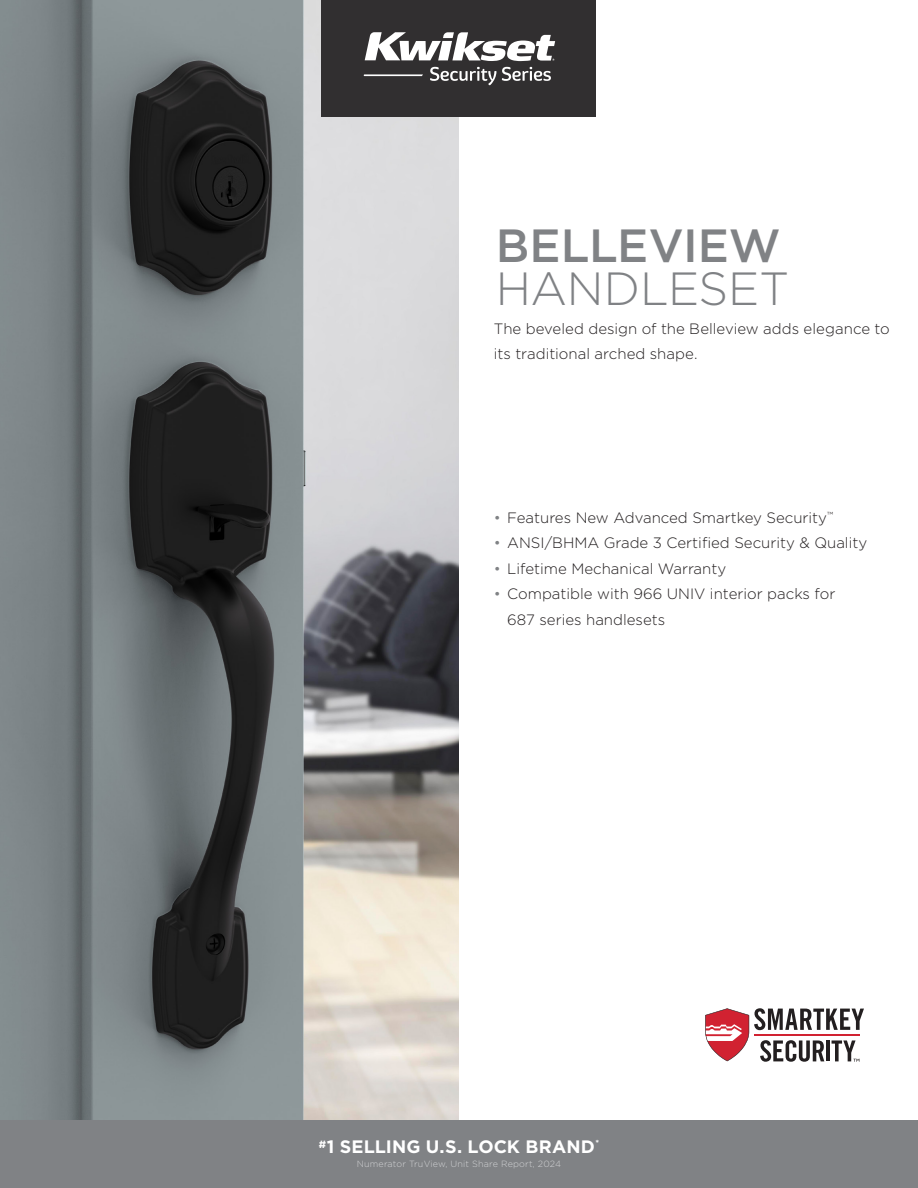
<style>
.page{position:relative;width:918px;height:1188px;background:#fff}
.page>*{position:absolute;margin:0;border:0;box-sizing:border-box;transform-origin:0 0}
.t1{font:500 46.5px/42.8px "Gotham";color:#808285}
.t2{font:700 18px "Gotham";letter-spacing:.005em;color:#fff}
.t3{font:300 15px/24.8px "Gotham";color:#231f20}
.t4{font:300 9px "Gotham";letter-spacing:.02em;color:#d1d2d4}
.s1{font-weight:300}
.s2{color:#808285}
</style>
<div class="page">
<img style="left:0;top:0;width:459px;height:1120px">
<svg style="left:705px;top:1008px;width:159px;height:54px"></svg>
<div style="left:0;top:1120px;width:918px;height:68px;background:#808285"></div>
<div style="left:322px;top:0;width:274px;height:116px;background:#312f30"></div>
<svg style="left:365px;top:32px;width:190px;height:29px"></svg>
<svg style="left:430px;top:67px;width:121px;height:18px"></svg>
<svg style="left:364px;top:74px;width:59px;height:2px"></svg>
<p class="t1" style="left:496px;top:223px;width:295px">BELLEVIEW<br><span class="s1">HANDLESET</span></p>
<p class="t3" style="left:494px;top:316px;width:398px">The beveled design of the Belleview adds elegance to its traditional arched shape.</p>
<p class="t3" style="left:494px;top:505px;width:341px"><span class="s2">•</span> Features New Advanced Smartkey Security<sup>™</sup></p>
<p class="t3" style="left:494px;top:530px;width:375px"><span class="s2">•</span> ANSI/BHMA Grade 3 Certified Security &amp; Quality</p>
<p class="t3" style="left:494px;top:556px;width:234px"><span class="s2">•</span> Lifetime Mechanical Warranty</p>
<p class="t3" style="left:507px;top:581px;width:330px;line-height:25.5px;text-indent:-14px"><span class="s2">•</span> Compatible with 966 UNIV interior packs for<br>687 series handlesets</p>
<p class="t2" style="left:319px;top:1135px;width:282px"><sup>#</sup>1 SELLING U.S. LOCK BRAND<sup>*</sup></p>
<p class="t4" style="left:357px;top:1158px;width:206px">Numerator TruView, Unit Share Report, 2024</p>
</div>
